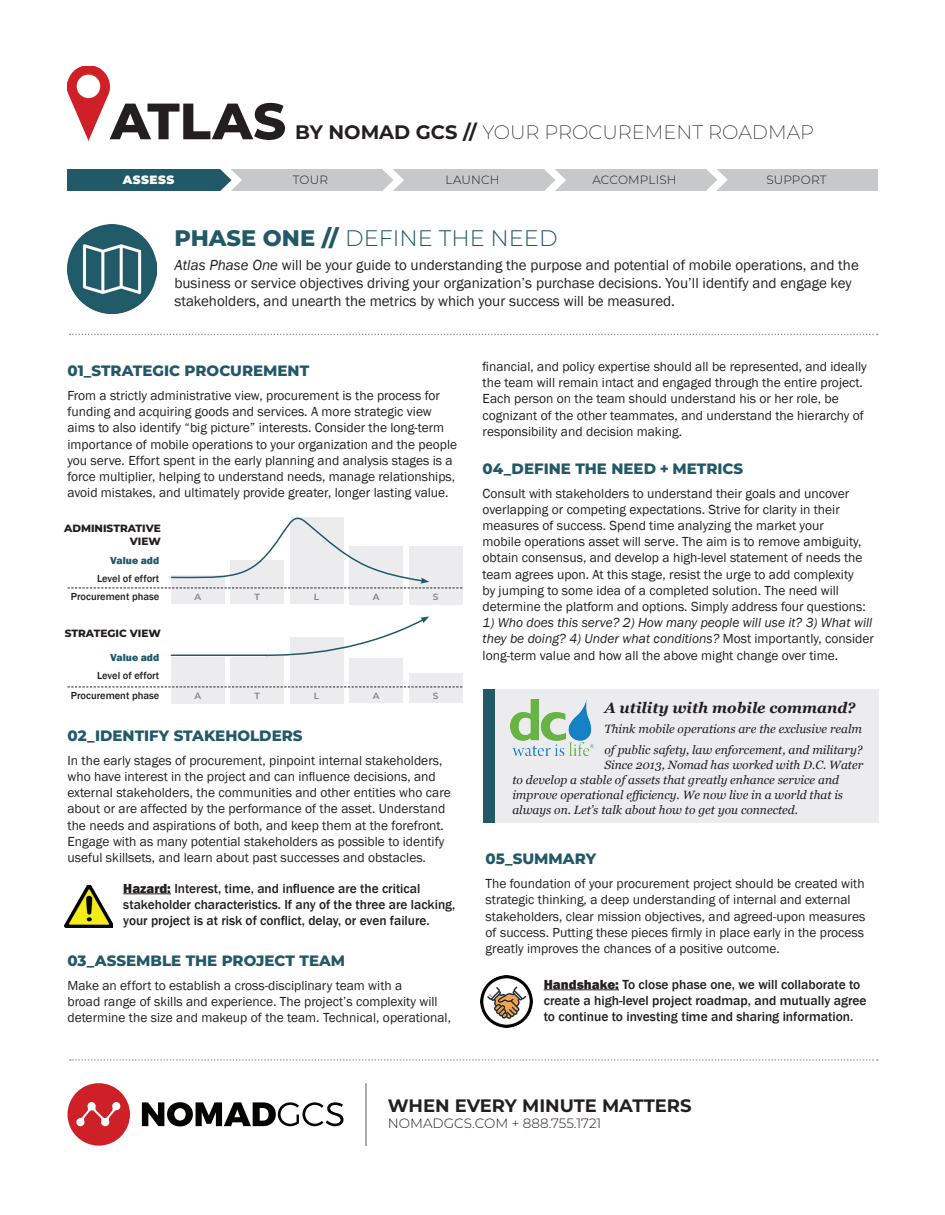
<style>
.page{position:relative;width:945px;height:1215px;background:#fff}
.page>*{position:absolute;margin:0;border:0;box-sizing:border-box;transform-origin:0 0}
.t1{font:800 51px "Montserrat";letter-spacing:.005em;color:#231f20}
.t2{font:300 22.5px "Montserrat";color:#215968}
.t3{font:200 19.5px "Montserrat";color:#231f20}
.t4{font:700 18px "Montserrat";color:#231f20}
.t5{font:15px/18px "Franklin Gothic";color:#231f20}
.t6{font:800 15px "Montserrat";color:#215968}
.t7{font:italic 700 15px "Georgia";color:#231f20}
.t8{font:13.5px/16.2px "Franklin Gothic";color:#231f20}
.t9{font:500 13.5px/16.2px "Franklin Gothic";color:#231f20}
.t10{font:italic 13.5px/16.2px "Franklin Gothic";color:#231f20;text-align:justify}
.t11{font:300 13.5px "Montserrat";color:#231f20}
.t12{font:italic 12px/15px "Georgia";color:#231f20}
.t13{font:300 12px "Montserrat";letter-spacing:.01em;color:#231f20}
.t14{font:900 12px "Montserrat";letter-spacing:.04em;color:#fff}
.t15{font:500 10.5px "Franklin Gothic";color:#231f20}
.t16{font:800 10.5px "Montserrat";color:#231f20}
.t17{font:800 10.5px "Franklin Gothic";color:#215968}
.t18{font:600 9px "Montserrat";color:#808285}
.s1{font-weight:700}
.s2{font-weight:800}
.s3{font-style:italic}
.s4{font-style:normal}
</style>
<div class="page">
<div style="left:171px;top:576px;width:54px;height:28px;background:#ececee"></div>
<div style="left:231px;top:560px;width:53px;height:44px;background:#ececee"></div>
<div style="left:290px;top:518px;width:53px;height:86px;background:#ececee"></div>
<div style="left:349px;top:546px;width:54px;height:58px;background:#ececee"></div>
<div style="left:409px;top:546px;width:53px;height:58px;background:#ececee"></div>
<img style="left:68px;top:66px;width:42px;height:74px">
<img style="left:68px;top:225px;width:88px;height:88px">
<svg style="left:68px;top:517px;width:394px;height:72px"></svg>
<div style="left:171px;top:656px;width:54px;height:47px;background:#ececee"></div>
<div style="left:230px;top:656px;width:54px;height:47px;background:#ececee"></div>
<div style="left:290px;top:637px;width:53px;height:66px;background:#ececee"></div>
<div style="left:349px;top:659px;width:54px;height:44px;background:#ececee"></div>
<div style="left:409px;top:673px;width:53px;height:30px;background:#ececee"></div>
<svg style="left:68px;top:687px;width:394px;height:1px"></svg>
<div style="left:483px;top:689px;width:13px;height:134px;background:#215968"></div>
<div style="left:496px;top:689px;width:383px;height:134px;background:#ececee"></div>
<svg style="left:70px;top:334px;width:808px;height:1px"></svg>
<img style="left:510px;top:700px;width:84px;height:55px">
<div style="left:68px;top:169px;width:162px;height:22px;background:#215968"></div>
<div style="left:230px;top:169px;width:162px;height:22px;background:#c7c8ca"></div>
<div style="left:392px;top:169px;width:162px;height:22px;background:#c7c8ca"></div>
<div style="left:550px;top:169px;width:167px;height:22px;background:#c7c8ca"></div>
<div style="left:716px;top:169px;width:162px;height:22px;background:#c7c8ca"></div>
<svg style="left:382px;top:169px;width:22px;height:22px"></svg>
<svg style="left:544px;top:169px;width:22px;height:22px"></svg>
<svg style="left:706px;top:169px;width:22px;height:22px"></svg>
<svg style="left:220px;top:169px;width:22px;height:22px"></svg>
<img style="left:64px;top:885px;width:49px;height:43px">
<hr style="left:123px;top:894px;width:48px;height:1px;background:#231f20">
<img style="left:480px;top:975px;width:52px;height:52px">
<hr style="left:544px;top:990px;width:75px;height:1px;background:#231f20">
<svg style="left:171px;top:617px;width:258px;height:63px"></svg>
<hr style="left:365px;top:1083px;width:2px;height:63px;background:#231f20">
<svg style="left:70px;top:1059px;width:808px;height:2px"></svg>
<svg style="left:68px;top:1083px;width:62px;height:63px"></svg>
<svg style="left:142px;top:1102px;width:202px;height:24px"></svg>
<p class="t1" style="left:110px;top:84px;width:177px">ATLAS</p>
<p class="t3" style="left:295px;top:119px;width:521px"><span class="s1">BY NOMAD GCS //</span> YOUR PROCUREMENT ROADMAP</p>
<p class="t14" style="left:123px;top:171px;width:53px">ASSESS</p>
<p class="t13" style="left:293px;top:172px;width:37px">TOUR</p>
<p class="t13" style="left:445px;top:172px;width:56px">LAUNCH</p>
<p class="t13" style="left:592px;top:172px;width:86px">ACCOMPLISH</p>
<p class="t13" style="left:766px;top:172px;width:62px">SUPPORT</p>
<p class="t2" style="left:174px;top:223px;width:385px"><span class="s2">PHASE ONE //</span> DEFINE THE NEED</p>
<p class="t5" style="left:174px;top:257px;width:686px"><span class="s3">Atlas Phase One</span> will be your guide to understanding the purpose and potential of mobile operations, and the business or service objectives driving your organization’s purchase decisions. You’ll identify and engage key stakeholders, and unearth the metrics by which your success will be measured.</p>
<p class="t6" style="left:68px;top:360px;width:243px">01_STRATEGIC PROCUREMENT</p>
<p class="t8" style="left:68px;top:388px;width:391px">From a strictly administrative view, procurement is the process for funding and acquiring goods and services. A more strategic view aims to also identify “big picture” interests. Consider the long-term importance of mobile operations to your organization and the people you serve. Effort spent in the early planning and analysis stages is a force multiplier, helping to understand needs, manage relationships, avoid mistakes, and ultimately provide greater, longer lasting value.</p>
<p class="t16" style="left:64px;top:521px;width:98px">ADMINISTRATIVE</p>
<p class="t16" style="left:130px;top:533px;width:32px">VIEW</p>
<p class="t17" style="left:110px;top:554px;width:50px">Value add</p>
<p class="t15" style="left:97px;top:572px;width:64px">Level of effort</p>
<p class="t15" style="left:71px;top:590px;width:90px">Procurement phase</p>
<p class="t16" style="left:65px;top:626px;width:98px">STRATEGIC VIEW</p>
<p class="t17" style="left:110px;top:651px;width:50px">Value add</p>
<p class="t15" style="left:97px;top:669px;width:64px">Level of effort</p>
<p class="t15" style="left:71px;top:689px;width:90px">Procurement phase</p>
<p class="t18" style="left:194px;top:591px;width:8px">A</p>
<p class="t18" style="left:255px;top:591px;width:7px">T</p>
<p class="t18" style="left:314px;top:591px;width:7px">L</p>
<p class="t18" style="left:373px;top:591px;width:8px">A</p>
<p class="t18" style="left:433px;top:591px;width:7px">S</p>
<p class="t18" style="left:194px;top:690px;width:8px">A</p>
<p class="t18" style="left:255px;top:690px;width:7px">T</p>
<p class="t18" style="left:314px;top:690px;width:7px">L</p>
<p class="t18" style="left:373px;top:690px;width:8px">A</p>
<p class="t18" style="left:433px;top:690px;width:7px">S</p>
<p class="t6" style="left:68px;top:724px;width:237px">02_IDENTIFY STAKEHOLDERS</p>
<p class="t8" style="left:68px;top:752px;width:385px">In the early stages of procurement, pinpoint internal stakeholders, who have interest in the project and can influence decisions, and external stakeholders, the communities and other entities who care about or are affected by the performance of the asset. Understand the needs and aspirations of both, and keep them at the forefront.<br>Engage with as many potential stakeholders as possible to identify useful skillsets, and learn about past successes and obstacles.</p>
<p class="t9" style="left:123px;top:880px;width:334px"><span class="s2">Hazard:</span> Interest, time, and influence are the critical stakeholder characteristics. If any of the three are lacking, your project is at risk of conflict, delay, or even failure.</p>
<p class="t6" style="left:68px;top:949px;width:279px">03_ASSEMBLE THE PROJECT TEAM</p>
<p class="t8" style="left:68px;top:977px;width:385px">Make an effort to establish a cross-disciplinary team with a<br>broad range of skills and experience. The project’s complexity will determine the size and makeup of the team. Technical, operational,</p>
<p class="t8" style="left:483px;top:359px;width:386px">financial, and policy expertise should all be represented, and ideally the team will remain intact and engaged through the entire project.<br>Each person on the team should understand his or her role, be cognizant of the other teammates, and understand the hierarchy of responsibility and decision making.</p>
<p class="t6" style="left:483px;top:457px;width:262px">04_DEFINE THE NEED + METRICS</p>
<p class="t8" style="left:483px;top:485px;width:385px">Consult with stakeholders to understand their goals and uncover overlapping or competing expectations. Strive for clarity in their measures of success. Spend time analyzing the market your<br>mobile operations asset will serve. The aim is to remove ambiguity, obtain consensus, and develop a high-level statement of needs the team agrees upon. At this stage, resist the urge to add complexity by jumping to some idea of a completed solution. The need will determine the platform and options. Simply address four questions:</p>
<p class="t10" style="left:483px;top:615px;width:393px">1) Who does this serve? 2) How many people will use it? 3) What will they be doing? 4) Under what conditions? <span class="s4">Most importantly, consider long-term value and how all the above might change over time.</span></p>
<p class="t7" style="left:604px;top:698px;width:253px">A utility with mobile command?</p>
<p class="t12" style="left:604px;top:719px;width:260px;line-height:20.4px">Think mobile operations are the exclusive realm of public safety, law enforcement, and military?</p>
<p class="t12" style="left:512px;top:757px;width:352px;text-indent:92px">Since 2013, Nomad has worked with D.C. Water to develop a stable of assets that greatly enhance service and improve operational efficiency. We now live in a world that is always on. Let’s talk about how to get you connected.</p>
<p class="t6" style="left:486px;top:848px;width:112px">05_SUMMARY</p>
<p class="t8" style="left:486px;top:876px;width:381px">The foundation of your procurement project should be created with strategic thinking, a deep understanding of internal and external stakeholders, clear mission objectives, and agreed-upon measures of success. Putting these pieces firmly in place early in the process greatly improves the chances of a positive outcome.</p>
<p class="t9" style="left:544px;top:976px;width:324px"><span class="s2">Handshake:</span> To close phase one, we will collaborate to create a high-level project roadmap, and mutually agree to continue to investing time and sharing information.</p>
<p class="t4" style="left:388px;top:1093px;width:305px">WHEN EVERY MINUTE MATTERS</p>
<p class="t11" style="left:388px;top:1114px;width:215px">NOMADGCS.COM + 888.755.1721</p>
</div>
